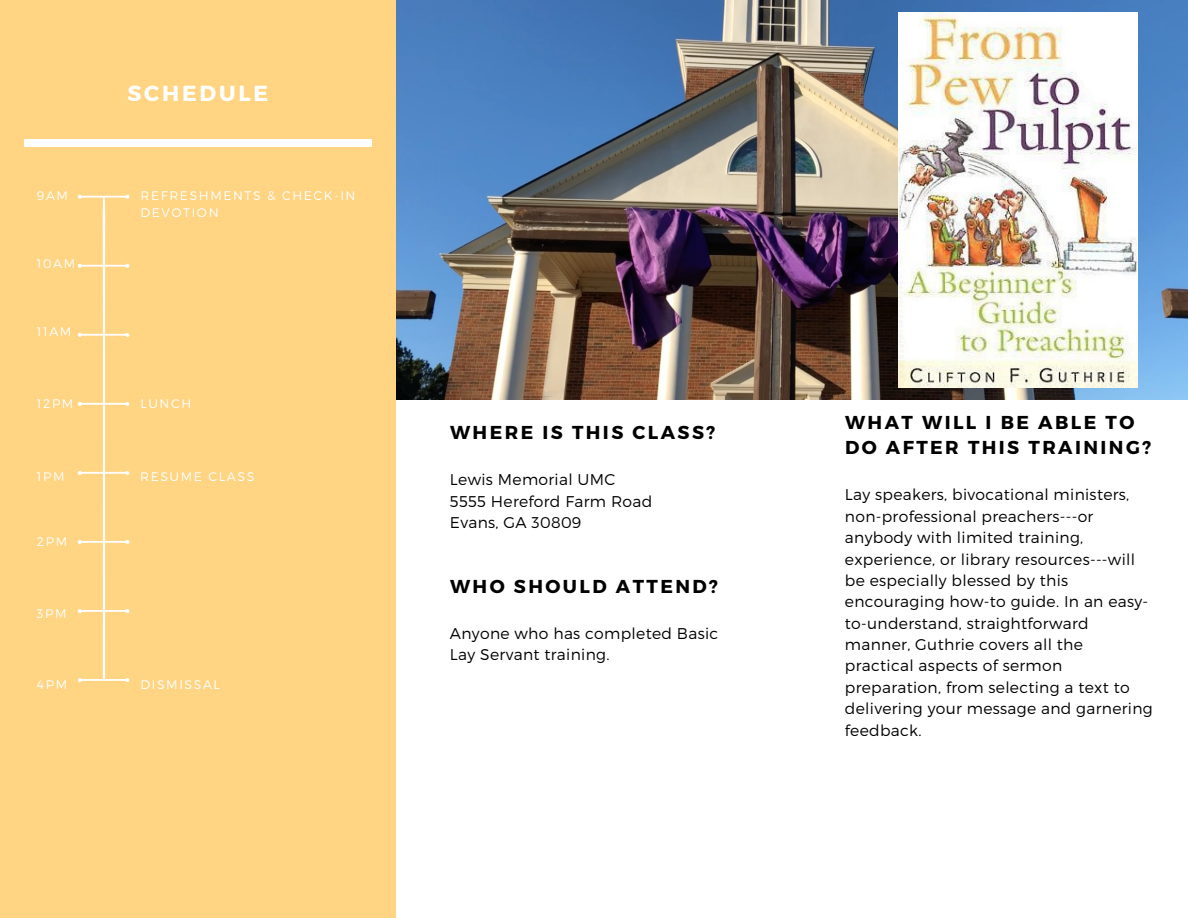
<style>
.page{position:relative;width:1188px;height:918px;background:#fff}
.page>*{position:absolute;margin:0;border:0;box-sizing:border-box;transform-origin:0 0}
.t1{font:700 21.75px "Montserrat";letter-spacing:.13em;color:#fff}
.t2{font:700 18.75px/25.8px "Montserrat";letter-spacing:.13em;color:#000}
.t3{font:300 15.6px/21.3px "Montserrat";letter-spacing:.02em;color:#000}
.t4{font:300 12.45px "Montserrat";letter-spacing:.13em;color:#fff}
</style>
<div class="page">
<img style="left:396px;top:0;width:792px;height:399px">
<div style="left:0;top:0;width:396px;height:918px;background:#ffd483"></div>
<div style="left:24px;top:140px;width:348px;height:6px;background:#fff"></div>
<svg style="left:78px;top:194px;width:51px;height:488px"></svg>
<img style="left:898px;top:12px;width:240px;height:376px">
<p class="t4" style="left:37px;top:187px;width:33px">9AM</p>
<p class="t4" style="left:37px;top:255px;width:40px">10AM</p>
<p class="t4" style="left:37px;top:324px;width:36px">11AM</p>
<p class="t4" style="left:37px;top:395px;width:38px">12PM</p>
<p class="t4" style="left:37px;top:468px;width:29px">1PM</p>
<p class="t4" style="left:37px;top:533px;width:32px">2PM</p>
<h2 class="t4" style="left:37px;top:606px;width:31px">3PM</h2>
<h3 class="t4" style="left:37px;top:676px;width:32px">4PM</h3>
<p class="t1" style="left:127px;top:79px;width:142px">SCHEDULE</p>
<p class="t4" style="left:140px;top:187px;width:217px">REFRESHMENTS &amp; CHECK-IN</p>
<p class="t4" style="left:140px;top:204px;width:80px">DEVOTION</p>
<p class="t4" style="left:140px;top:395px;width:52px">LUNCH</p>
<h2 class="t4" style="left:140px;top:468px;width:116px">RESUME CLASS</h2>
<p class="t4" style="left:140px;top:676px;width:81px">DISMISSAL</p>
<h3 class="t2" style="left:450px;top:419px;width:267px">WHERE IS THIS CLASS?</h3>
<p class="t3" style="left:450px;top:468px;width:204px">Lewis Memorial UMC<br>5555 Hereford Farm Road<br>Evans, GA 30809</p>
<p class="t2" style="left:450px;top:573px;width:270px">WHO SHOULD ATTEND?</p>
<p class="t3" style="left:450px;top:622px;width:270px">Anyone who has completed Basic<br>Lay Servant training.</p>
<p class="t2" style="left:845px;top:408px;width:308px">WHAT WILL I BE ABLE TO<br>DO AFTER THIS TRAINING?</p>
<p class="t3" style="left:845px;top:483px;width:309px">Lay speakers, bivocational ministers, non-professional preachers---or anybody with limited training, experience, or library resources---will be especially blessed by this encouraging how-to guide. In an easy&shy;to-understand, straightforward manner, Guthrie covers all the practical aspects of sermon preparation, from selecting a text to delivering your message and garnering feedback.</p>
</div>
